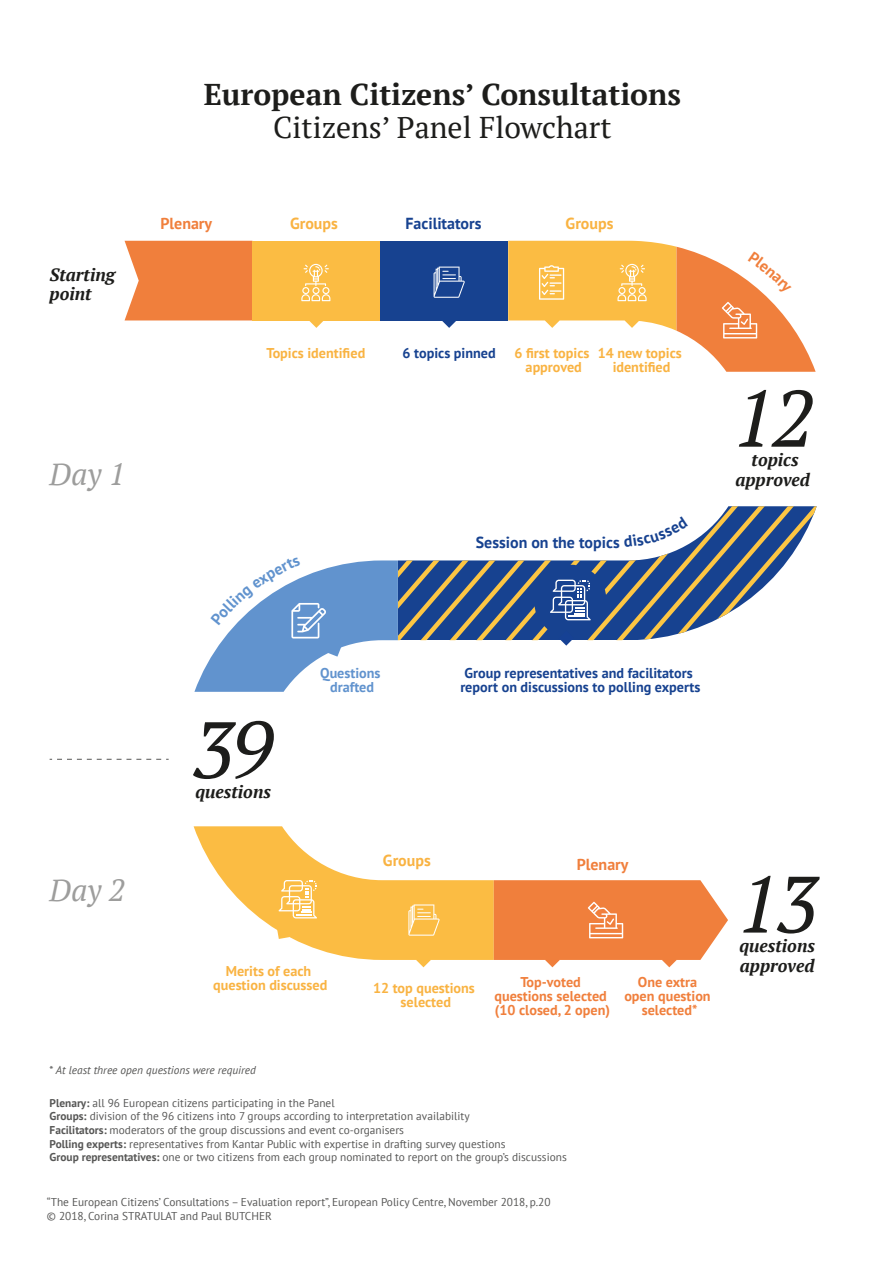
<style>
.page{position:relative;width:893px;height:1263px;background:#fff}
.page>*{position:absolute;margin:0;border:0;box-sizing:border-box;transform-origin:0 0}
.t1{font:italic 79.8px "PT Serif";color:#1d1d1b}
.t2{font:italic 30.6px "PT Serif";color:#9d9d9c}
.t3{font:700 30px "PT Serif";color:#1d1d1b}
.t4{font:30px "PT Serif";color:#1d1d1b}
.t5{font:italic 700 17.7px/19.5px "PT Serif";color:#1d1d1b}
.t6{font:700 15.9px "PT Sans";color:#174290}
.t7{font:700 15.9px "PT Sans";color:#f9b342}
.t8{font:700 15.9px "PT Sans";color:#f07f3c}
.t9{font:700 14.1px/14.1px "PT Sans";color:#f9b342;text-align:center}
.t10{font:700 14.1px/14.1px "PT Sans";color:#174290}
.t11{font:700 14.1px/14.1px "PT Sans";color:#f07f3c;text-align:center}
.t12{font:700 14.1px/14.1px "PT Sans";color:#6193ce;text-align:center}
.t13{font:11.4px/13.6px "PT Sans";color:#575756}
.t14{font:italic 11.4px "PT Sans";color:#575756}
.s1{font-style:normal}
.s2{font-weight:700}
</style>
<div class="page">
<div style="left:380px;top:241px;width:128px;height:79px;background:#174290"></div>
<svg style="left:434px;top:267px;width:31px;height:31px"></svg>
<svg style="left:50px;top:759px;width:119px;height:1px"></svg>
<div style="left:125px;top:241px;width:127px;height:79px;background:#f07f3c"></div>
<div style="left:252px;top:241px;width:128px;height:79px;background:#fbbc43"></div>
<svg style="left:301px;top:264px;width:29px;height:37px"></svg>
<svg style="left:309px;top:320px;width:15px;height:8px"></svg>
<svg style="left:442px;top:320px;width:15px;height:8px"></svg>
<svg style="left:194px;top:826px;width:534px;height:141px"></svg>
<svg style="left:508px;top:241px;width:308px;height:131px"></svg>
<svg style="left:194px;top:506px;width:623px;height:186px"></svg>
<h3 class="t5" style="left:50px;top:264px;width:67px">Starting point</h3>
<h2 class="t2" style="left:50px;top:454px;width:77px">Day 1</h2>
<h3 class="t3" style="left:204px;top:74px;width:479px">European Citizens’ Consultations</h3>
<h3 class="t4" style="left:273px;top:108px;width:340px">Citizens’ Panel Flowchart</h3>
<h3 class="t8" style="left:160px;top:213px;width:53px">Plenary</h3>
<h3 class="t7" style="left:290px;top:213px;width:49px">Groups</h3>
<h3 class="t6" style="left:405px;top:213px;width:78px">Facilitators</h3>
<h3 class="t7" style="left:566px;top:213px;width:49px">Groups</h3>
<p class="t9" style="left:266px;top:345px;width:100px">Topics identified</p>
<p class="t10" style="left:403px;top:345px;width:95px">6 topics pinned</p>
<p class="t9" style="left:514px;top:345px;width:77px">6 first topics approved</p>
<p class="t9" style="left:598px;top:345px;width:86px">14 new topics identified</p>
<h3 class="t6" style="left:476px;top:532px;width:139px">Session on the topic</h3>
<h1 class="t1" style="left:732px;top:367px;width:83px">12</h1>
<h3 class="t5" style="left:735px;top:450px;width:76px;text-align:center">topics approved</h3>
<h2 class="t2" style="left:50px;top:870px;width:77px">Day 2</h2>
<h1 class="t1" style="left:192px;top:699px;width:83px">39</h1>
<h3 class="t5" style="left:195px;top:781px;width:77px">questions</h3>
<p class="t12" style="left:320px;top:665px;width:62px">Questions drafted</p>
<p class="t10" style="left:460px;top:665px;width:242px">Group representatives and facilitators report on discussions to polling experts</p>
<h3 class="t7" style="left:383px;top:850px;width:49px">Groups</h3>
<h3 class="t8" style="left:577px;top:854px;width:53px">Plenary</h3>
<p class="t9" style="left:213px;top:964px;width:116px">Merits of each question discussed</p>
<p class="t9" style="left:373px;top:980px;width:103px">12 top questions selected</p>
<p class="t11" style="left:494px;top:974px;width:117px">Top-voted questions selected (10 closed, 2 open)</p>
<p class="t11" style="left:624px;top:974px;width:88px">One extra open question selected*</p>
<p class="t14" style="left:50px;top:1062px;width:208px"><span class="s1">*</span> At least three open questions were required</p>
<p class="t13" style="left:50px;top:1096px;width:519px"><span class="s2">Plenary:</span> all 96 European citizens participating in the Panel<br><span class="s2">Groups:</span> division of the 96 citizens into 7 groups according to interpretation availability<br><span class="s2">Facilitators:</span> moderators of the group discussions and event co-organisers<br><span class="s2">Polling experts:</span> representatives from Kantar Public with expertise in drafting survey questions<br><span class="s2">Group representatives:</span> one or two citizens from each group nominated to report on the group’s discussions</p>
<p class="t13" style="left:47px;top:1195px;width:505px">“The European Citizens’ Consultations – Evaluation report”, European Policy Centre, November 2018, p.20 © 2018, Corina STRATULAT and Paul BUTCHER</p>
<h1 class="t1" style="left:736px;top:853px;width:83px">13</h1>
<h3 class="t5" style="left:739px;top:936px;width:77px">questions approved</h3>
</div>
